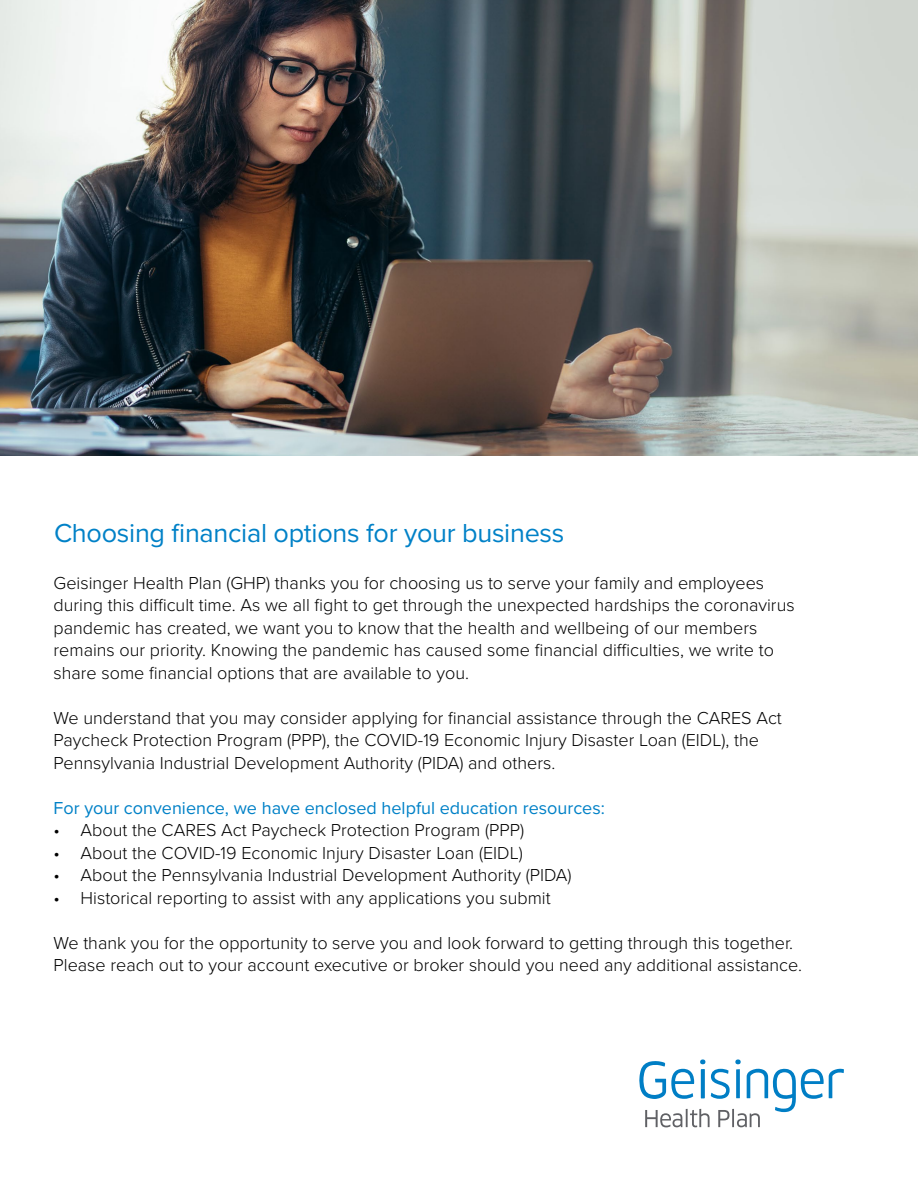
<style>
.page{position:relative;width:918px;height:1188px;background:#fff}
.page>*{position:absolute;margin:0;border:0;box-sizing:border-box;transform-origin:0 0}
.t1{font:27px "Proxima Nova";letter-spacing:-.01em;color:#0081c7}
.t2{font:300 18px/22.5px "Proxima Nova";color:#000}
.t3{font:18px "Proxima Nova";color:#0081c7}
</style>
<div class="page">
<svg style="left:639px;top:1059px;width:205px;height:68px"></svg>
<img style="left:0;top:0;width:918px;height:456px">
<h1 class="t1" style="left:54px;top:513px;width:512px">Choosing financial options for your business</h1>
<p class="t2" style="left:54px;top:571px;width:743px">Geisinger Health Plan (GHP) thanks you for choosing us to serve your family and employees during this difficult time. As we all fight to get through the unexpected hardships the coronavirus pandemic has created, we want you to know that the health and wellbeing of our members remains our priority. Knowing the pandemic has caused some financial difficulties, we write to share some financial options that are available to you.</p>
<p class="t2" style="left:54px;top:706px;width:730px">We understand that you may consider applying for financial assistance through the CARES Act<br>Paycheck Protection Program (PPP), the COVID-19 Economic Injury Disaster Loan (EIDL), the<br>Pennsylvania Industrial Development Authority (PIDA) and others.</p>
<p class="t3" style="left:54px;top:794px;width:553px">For your convenience, we have enclosed helpful education resources:</p>
<p class="t2" style="left:54px;top:818px;width:472px">• About the CARES Act Paycheck Protection Program (PPP)</p>
<p class="t2" style="left:54px;top:841px;width:471px">• About the COVID-19 Economic Injury Disaster Loan (EIDL)</p>
<p class="t2" style="left:54px;top:863px;width:520px">• About the Pennsylvania Industrial Development Authority (PIDA)</p>
<p class="t2" style="left:54px;top:886px;width:499px">• Historical reporting to assist with any applications you submit</p>
<p class="t2" style="left:54px;top:931px;width:750px">We thank you for the opportunity to serve you and look forward to getting through this together.<br>Please reach out to your account executive or broker should you need any additional assistance.</p>
</div>
